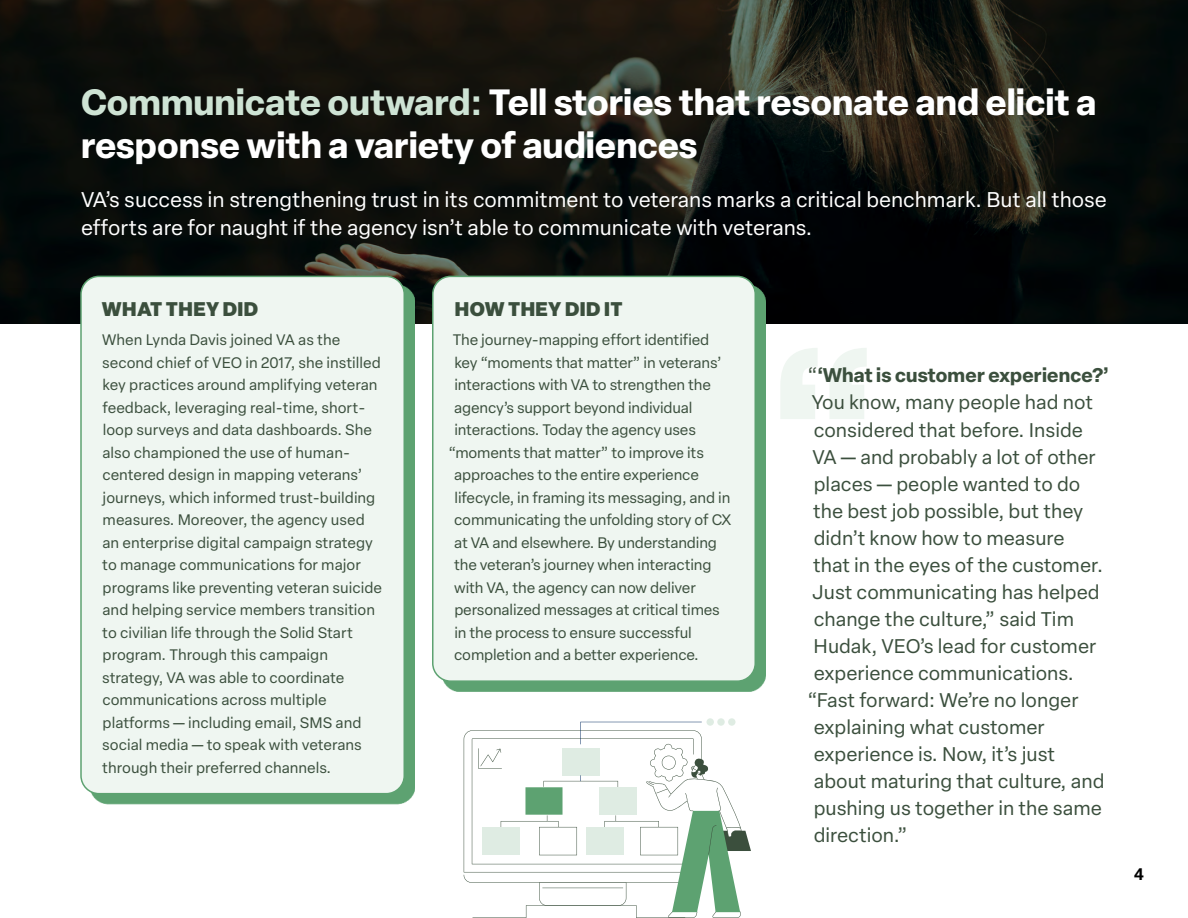
<style>
.page{position:relative;width:1188px;height:918px;background:#fff}
.page>*{position:absolute;margin:0;border:0;box-sizing:border-box;transform-origin:0 0}
.t1{font:700 36px/43.2px "Elza";color:#fff}
.t2{font:21px/28.2px "Elza Text";color:#fff}
.t3{font:19.5px "Elza Text";color:#3b4f3d}
.t4{font:700 19.5px "Elza Text";letter-spacing:-.02em;color:#3b4f3d}
.t5{font:900 19.5px "Elza";letter-spacing:.02em;color:#3b4f3d}
.t6{font:600 16.5px "Elza";color:#000}
.t7{font:15px/22.5px "Elza Text";letter-spacing:-.01em;color:#3b4f3d}
.s1{color:#cee3d4}
.s2{font-weight:400}
</style>
<div class="page">
<svg style="left:780px;top:348px;width:87px;height:71px"></svg>
<svg style="left:0;top:0;width:1188px;height:324px;background:#10120d"></svg>
<div style="left:90px;top:285px;width:325px;height:519px;background:#5da271"></div>
<div style="left:81px;top:276px;width:323px;height:518px;background:#eff6f1;border-radius:18px"></div>
<div style="left:80px;top:276px;width:325px;height:518px;border:2px solid #5da271;border-radius:18px"></div>
<div style="left:441px;top:285px;width:325px;height:406px;background:#5da271"></div>
<div style="left:433px;top:276px;width:322px;height:405px;background:#eff6f1;border-radius:18px"></div>
<div style="left:432px;top:276px;width:324px;height:406px;border:2px solid #5da271;border-radius:18px"></div>
<svg style="left:464px;top:722px;width:287px;height:196px"></svg>
<div style="left:707px;top:718px;width:7px;height:8px;background:#dfece3;border-radius:50%"></div>
<div style="left:717px;top:718px;width:8px;height:8px;background:#dfece3;border-radius:50%"></div>
<div style="left:728px;top:718px;width:8px;height:8px;background:#dfece3;border-radius:50%"></div>
<h1 class="t1" style="left:81px;top:80px;width:1017px"><span class="s1">Communicate outward:</span> Tell stories that resonate and elicit a response with a variety of audiences</h1>
<h2 class="t2" style="left:81px;top:184px;width:1027px">VA’s success in strengthening trust in its commitment to veterans marks a critical benchmark. But all those efforts are for naught if the agency isn’t able to communicate with veterans.</h2>
<h3 class="t5" style="left:102px;top:295px;width:158px">WHAT THEY DID</h3>
<p class="t7" style="left:102px;top:328px;width:281px">When Lynda Davis joined VA as the second chief of VEO in 2017, she instilled key practices around amplifying veteran feedback, leveraging real-time, short&shy;loop surveys and data dashboards. She also championed the use of human&shy;centered design in mapping veterans’ journeys, which informed trust-building measures. Moreover, the agency used an enterprise digital campaign strategy to manage communications for major programs like preventing veteran suicide and helping service members transition to civilian life through the Solid Start program. Through this campaign strategy, VA was able to coordinate communications across multiple platforms — including email, SMS and social media — to speak with veterans through their preferred channels.</p>
<h3 class="t5" style="left:455px;top:295px;width:169px">HOW THEY DID IT</h3>
<p class="t7" style="left:453px;top:328px;width:258px">The journey-mapping effort identified</p>
<p class="t7" style="left:454px;top:350px;width:269px">key “moments that matter” in veterans’</p>
<p class="t7" style="left:454px;top:373px;width:258px">interactions with VA to strengthen the</p>
<p class="t7" style="left:454px;top:395px;width:240px">agency’s support beyond individual</p>
<p class="t7" style="left:454px;top:418px;width:243px">interactions. Today the agency uses</p>
<p class="t7" style="left:448px;top:440px;width:257px">“moments that matter” to improve its</p>
<p class="t7" style="left:454px;top:463px;width:246px">approaches to the entire experience</p>
<p class="t7" style="left:455px;top:485px;width:277px">lifecycle, in framing its messaging, and in</p>
<p class="t7" style="left:454px;top:508px;width:279px">communicating the unfolding story of CX</p>
<p class="t7" style="left:454px;top:530px;width:264px">at VA and elsewhere. By understanding</p>
<p class="t7" style="left:454px;top:553px;width:259px">the veteran’s journey when interacting</p>
<p class="t7" style="left:454px;top:575px;width:243px">with VA, the agency can now deliver</p>
<p class="t7" style="left:454px;top:598px;width:267px">personalized messages at critical times</p>
<p class="t7" style="left:454px;top:620px;width:239px">in the process to ensure successful</p>
<p class="t7" style="left:454px;top:643px;width:246px">completion and a better experience.</p>
<h3 class="t4" style="left:808px;top:361px;width:303px"><span class="s2">“</span>‘What is customer experience?’</h3>
<h3 class="t3" style="left:812px;top:388px;width:283px">You know, many people had not</h3>
<h3 class="t3" style="left:814px;top:415px;width:271px">considered that before. Inside</h3>
<h3 class="t3" style="left:812px;top:442px;width:285px">VA — and probably a lot of other</h3>
<h3 class="t3" style="left:814px;top:469px;width:268px">places — people wanted to do</h3>
<h3 class="t3" style="left:813px;top:496px;width:272px">the best job possible, but they</h3>
<h3 class="t3" style="left:814px;top:523px;width:252px">didn’t know how to measure</h3>
<h3 class="t3" style="left:813px;top:550px;width:292px">that in the eyes of the customer.</h3>
<h3 class="t3" style="left:812px;top:577px;width:289px">Just communicating has helped</h3>
<h3 class="t3" style="left:814px;top:604px;width:262px">change the culture,” said Tim</h3>
<h3 class="t3" style="left:814px;top:631px;width:284px">Hudak, VEO’s lead for customer</h3>
<h3 class="t3" style="left:814px;top:658px;width:262px">experience communications.</h3>
<h3 class="t3" style="left:808px;top:685px;width:273px">“Fast forward: We’re no longer</h3>
<h3 class="t3" style="left:814px;top:712px;width:233px">explaining what customer</h3>
<h3 class="t3" style="left:814px;top:739px;width:243px">experience is. Now, it’s just</h3>
<h3 class="t3" style="left:814px;top:766px;width:292px">about maturing that culture, and</h3>
<h3 class="t3" style="left:814px;top:793px;width:290px">pushing us together in the same</h3>
<h3 class="t3" style="left:814px;top:820px;width:95px">direction.”</h3>
<p class="t6" style="left:1134px;top:862px;width:11px">4</p>
</div>
